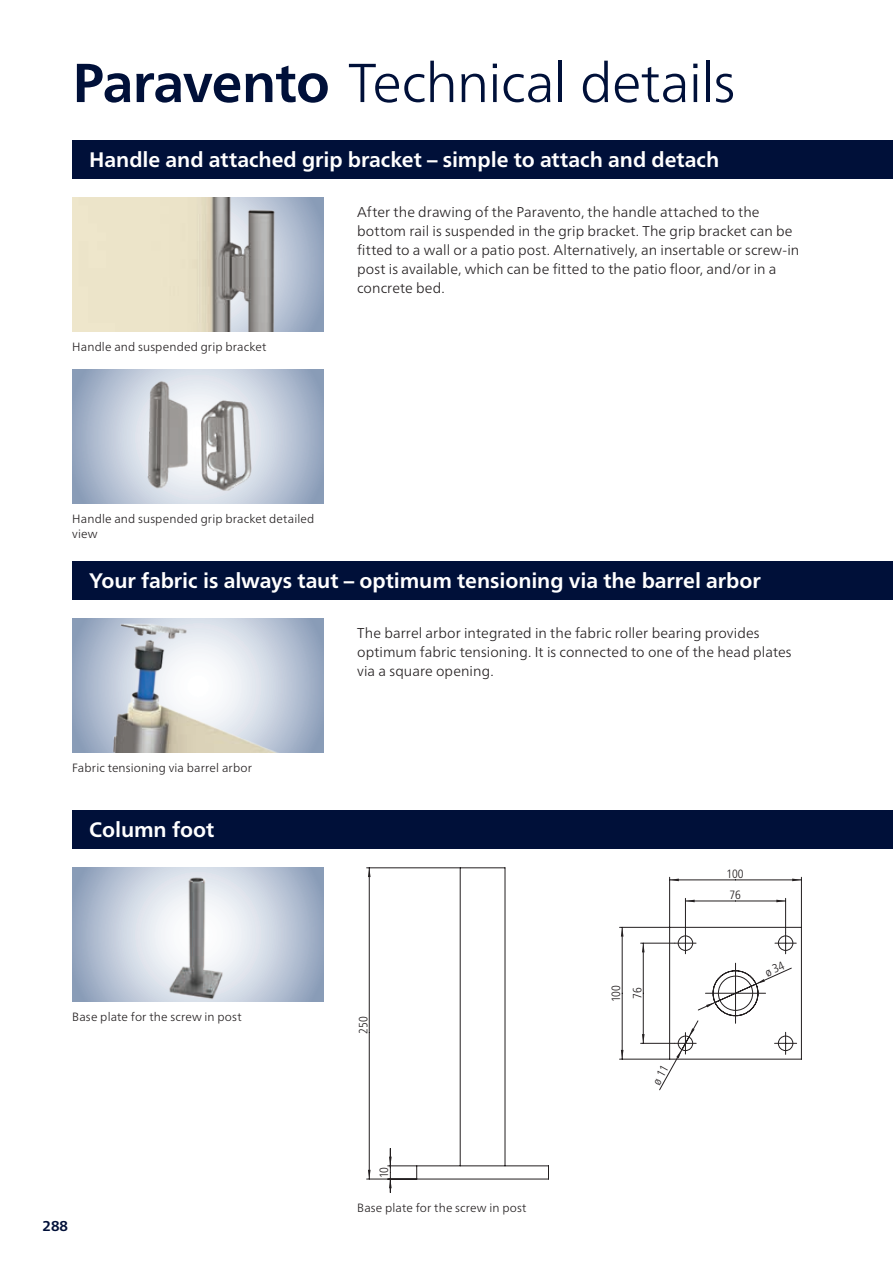
<style>
.page{position:relative;width:893px;height:1263px;background:#fff}
.page>*{position:absolute;margin:0;border:0;box-sizing:border-box;transform-origin:0 0}
.t1{font:300 54.75px "Frutiger Neue LTW1 G";letter-spacing:-.02em;color:#001039}
.t2{font:700 21px "Frutiger Neue LTW1 G";letter-spacing:-.005em;color:#fff}
.t3{font:300 14.25px/19.2px "Frutiger Neue LTW1 G";letter-spacing:.005em;color:#231f20}
.t4{font:700 14.25px "Frutiger Neue LTW1 G";color:#001039}
.t5{font:300 12px/14.9px "Frutiger Neue LTW1 G";letter-spacing:.015em;color:#231f20}
.t6{font:300 condensed 12px/21.1px "Frutiger Neue LTW1 G";color:#231f20}
.s1{font-weight:700}
</style>
<div class="page">
<svg style="left:366px;top:867px;width:436px;height:326px"></svg>
<svg style="left:774px;top:1032px;width:23px;height:22px"></svg>
<svg style="left:675px;top:932px;width:21px;height:22px"></svg>
<svg style="left:775px;top:932px;width:21px;height:22px"></svg>
<svg style="left:792px;top:878px;width:9px;height:3px"></svg>
<svg style="left:670px;top:878px;width:9px;height:3px"></svg>
<svg style="left:685px;top:900px;width:10px;height:2px"></svg>
<svg style="left:776px;top:900px;width:10px;height:2px"></svg>
<svg style="left:621px;top:927px;width:2px;height:9px"></svg>
<svg style="left:621px;top:1050px;width:2px;height:9px"></svg>
<svg style="left:642px;top:943px;width:3px;height:9px"></svg>
<svg style="left:642px;top:1034px;width:3px;height:9px"></svg>
<svg style="left:675px;top:1028px;width:21px;height:30px"></svg>
<svg style="left:389px;top:1156px;width:3px;height:10px"></svg>
<svg style="left:389px;top:1179px;width:3px;height:9px"></svg>
<svg style="left:368px;top:1170px;width:3px;height:9px"></svg>
<svg style="left:368px;top:868px;width:3px;height:9px"></svg>
<div style="left:72px;top:140px;width:821px;height:39px;background:#001039"></div>
<div style="left:72px;top:561px;width:821px;height:39px;background:#001039"></div>
<div style="left:72px;top:810px;width:821px;height:38px;background:#001039"></div>
<svg style="left:72px;top:619px;width:251px;height:134px;background:#9aa9c2"></svg>
<img style="left:98px;top:619px;width:200px;height:134px">
<svg style="left:292px;top:198px;width:31px;height:134px;background:#9eadc4"></svg>
<img style="left:72px;top:198px;width:220px;height:134px">
<svg style="left:72px;top:370px;width:251px;height:134px;background:#adbace"></svg>
<img style="left:131px;top:370px;width:137px;height:129px">
<svg style="left:72px;top:867px;width:251px;height:134px;background:#adbace"></svg>
<img style="left:132px;top:867px;width:132px;height:134px">
<svg style="left:654px;top:1066px;width:14px;height:19px"></svg>
<svg style="left:705px;top:961px;width:80px;height:62px"></svg>
<h1 class="t1" style="left:72px;top:50px;width:665px"><span class="s1">Paravento</span> Technical details</h1>
<h2 class="t2" style="left:89px;top:147px;width:632px">Handle and attached grip bracket – simple to attach and detach</h2>
<p class="t5" style="left:72px;top:339px;width:196px">Handle and suspended grip bracket</p>
<p class="t3" style="left:357px;top:202px;width:444px">After the drawing of the Paravento, the handle attached to the bottom rail is suspended in the grip bracket. The grip bracket can be fitted to a wall or a patio post. Alternatively, an insertable or screw-in post is available, which can be fitted to the patio floor, and/or in a concrete bed.</p>
<p class="t5" style="left:72px;top:511px;width:244px">Handle and suspended grip bracket detailed view</p>
<h2 class="t2" style="left:89px;top:568px;width:673px">Your fabric is always taut – optimum tensioning via the barrel arbor</h2>
<p class="t3" style="left:357px;top:623px;width:436px">The barrel arbor integrated in the fabric roller bearing provides optimum fabric tensioning. It is connected to one of the head plates via a square opening.</p>
<p class="t5" style="left:72px;top:760px;width:181px">Fabric tensioning via barrel arbor</p>
<h2 class="t2" style="left:89px;top:817px;width:126px">Column foot</h2>
<p class="t5" style="left:72px;top:1009px;width:171px">Base plate for the screw in post</p>
<p class="t4" style="left:43px;top:1218px;width:27px">288</p>
<p class="t6" style="left:353px;top:1034px;width:19px;rotate:-90deg">250</p>
<p class="t6" style="left:373px;top:1178px;width:13px;rotate:-90deg">10</p>
<p class="t5" style="left:357px;top:1200px;width:171px">Base plate for the screw in post</p>
<p class="t6" style="left:605px;top:1002px;width:19px;rotate:-90deg">100<br>76</p>
<p class="t6" style="left:726px;top:863px;width:19px">100<br>76</p>
</div>
